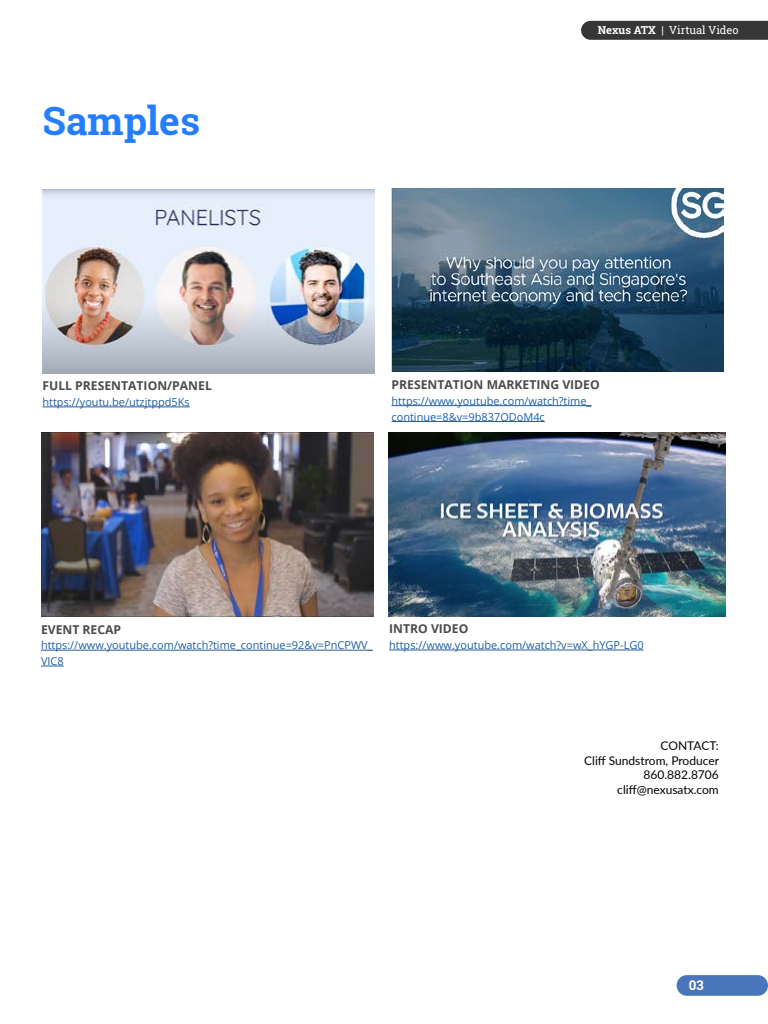
<style>
.page{position:relative;width:768px;height:1024px;background:#fff}
.page>*{position:absolute;margin:0;border:0;box-sizing:border-box;transform-origin:0 0}
.t1{font:700 38.9px "Roboto Slab";color:#247eff}
.t2{font:700 13.4px "Roboto Slab";color:#fff}
.t3{font:700 12.2px "Open Sans";color:#4b4b4b}
.t4{font:12px/14.4px "Lato";color:#000;text-align:right}
.t5{font:11px "Roboto Slab";color:#fff}
.t6{font:10.9px/15.8px "Open Sans";color:#215e9e}
.s1{font-weight:700}
</style>
<div class="page">
<img style="left:389px;top:433px;width:336px;height:184px">
<hr style="left:43px;top:407px;width:147px;height:1px;background:#215e9e">
<img style="left:43px;top:189px;width:332px;height:184px">
<div style="left:581px;top:21px;width:187px;height:19px;background:#373737"></div>
<div style="left:677px;top:975px;width:91px;height:21px;background:#4976bb;border-radius:10px"></div>
<hr style="left:392px;top:405px;width:200px;height:1px;background:#215e9e">
<hr style="left:392px;top:421px;width:153px;height:1px;background:#215e9e">
<img style="left:392px;top:188px;width:332px;height:184px">
<hr style="left:41px;top:650px;width:332px;height:1px;background:#215e9e">
<svg style="left:41px;top:666px;width:23px;height:1px"></svg>
<img style="left:41px;top:433px;width:332px;height:183px">
<hr style="left:389px;top:650px;width:255px;height:1px;background:#215e9e">
<h1 class="t1" style="left:43px;top:94px;width:159px">Samples</h1>
<p class="t5" style="left:598px;top:22px;width:142px"><span class="s1">Nexus ATX</span> | Virtual Video</p>
<p class="t3" style="left:43px;top:377px;width:171px">FULL PRESENTATION/PANEL</p>
<p class="t6" style="left:43px;top:394px;width:149px">https://youtu.be/utzjtppd5Ks</p>
<p class="t3" style="left:392px;top:376px;width:210px">PRESENTATION MARKETING VIDEO</p>
<p class="t6" style="left:392px;top:393px;width:201px">https://www.youtube.com/watch?time_ continue=8&amp;v=9b837ODoM4c</p>
<p class="t3" style="left:41px;top:620px;width:82px">EVENT RECAP</p>
<p class="t6" style="left:41px;top:637px;width:333px">https://www.youtube.com/watch?time_continue=92&amp;v=PnCPWV_<br>VIC8</p>
<p class="t3" style="left:389px;top:620px;width:81px">INTRO VIDEO</p>
<p class="t6" style="left:389px;top:637px;width:256px">https://www.youtube.com/watch?v=wX_hYGP-LG0</p>
<p class="t4" style="left:584px;top:738px;width:136px">CONTACT:<br>Cliff Sundstrom, Producer<br>860.882.8706 cliff@nexusatx.com</p>
<p class="t2" style="left:689px;top:976px;width:16px">03</p>
</div>
